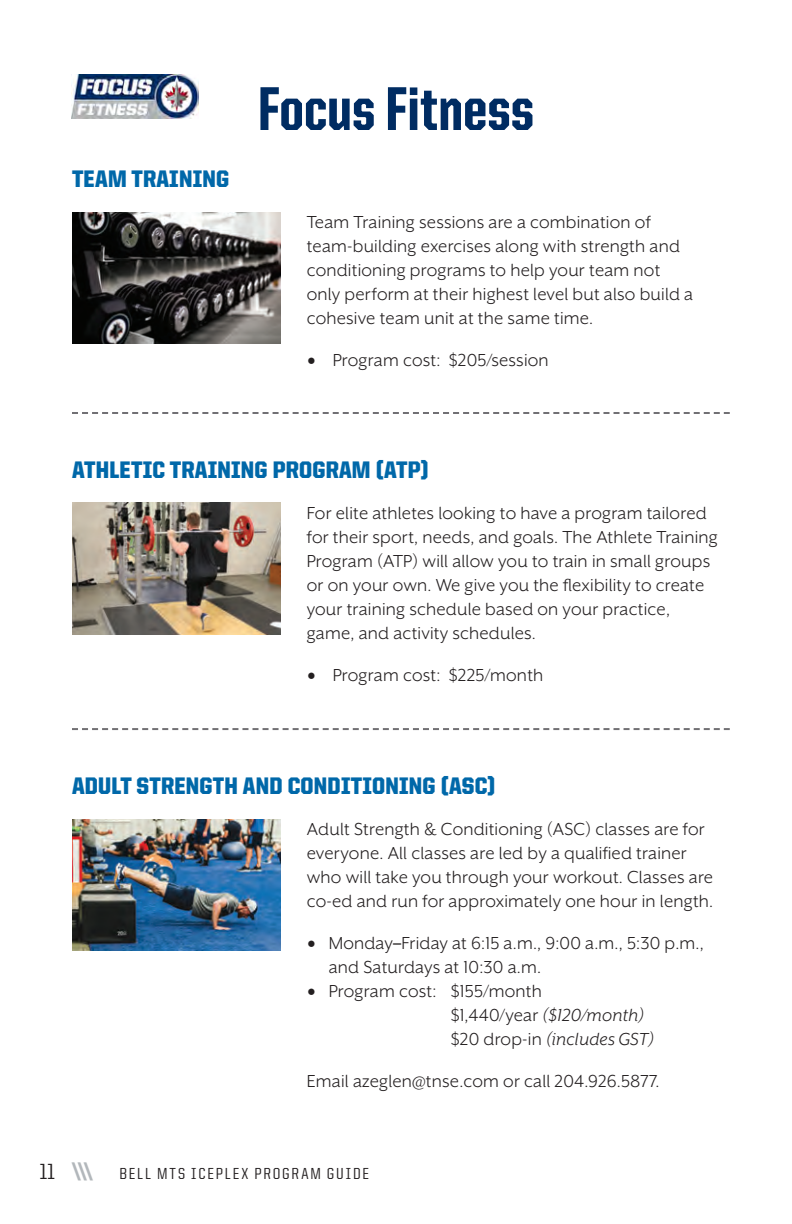
<style>
.page{position:relative;width:792px;height:1224px;background:#fff}
.page>*{position:absolute;margin:0;border:0;box-sizing:border-box;transform-origin:0 0}
.t1{font:800 62px "United Sans Cond";color:#002c62}
.t2{font:900 24px "United Sans Semi Cond";letter-spacing:.01em;color:#0068a9}
.t3{font:20px/24px "Mr Eaves XL San OT";letter-spacing:.01em;color:#231f20}
.t4{font:500 16px "United Sans Semi Cond";letter-spacing:.12em;color:#231f20}
.s1{font-family:"Minion Pro";font-size:24px}
.s2{font-weight:700}
.s3{font-style:italic}
.s4{font-size:22px}
.s5{font-weight:800;font-style:italic;font-size:22px;color:#b2b7bb}
</style>
<div class="page">
<img style="left:72px;top:212px;width:208px;height:132px">
<img style="left:72px;top:503px;width:208px;height:131px">
<img style="left:72px;top:819px;width:208px;height:132px">
<svg style="left:72px;top:412px;width:658px;height:2px"></svg>
<svg style="left:72px;top:728px;width:658px;height:2px"></svg>
<img style="left:72px;top:74px;width:127px;height:45px">
<p class="t2" style="left:72px;top:166px;width:159px">TEAM TRAINING</p>
<h1 class="t1" style="left:258px;top:76px;width:278px">Focus Fitness</h1>
<p class="t3" style="left:307px;top:210px;width:388px">Team Training sessions are a combination of team-building exercises along with strength and conditioning programs to help your team not only perform at their highest level but also build a cohesive team unit at the same time.</p>
<p class="t3" style="left:307px;top:348px;width:243px"><span class="s1">•</span> Program cost: $205/session</p>
<p class="t2" style="left:72px;top:457px;width:358px">ATHLETIC TRAINING PROGRAM (ATP)</p>
<p class="t3" style="left:307px;top:501px;width:413px">For elite athletes looking to have a program tailored for their sport, needs, and goals. The Athlete Training Program (ATP) will allow you to train in small groups or on your own. We give you the flexibility to create your training schedule based on your practice, game, and activity schedules.</p>
<p class="t3" style="left:307px;top:663px;width:238px"><span class="s1">•</span> Program cost: $225/month</p>
<p class="t2" style="left:72px;top:773px;width:425px">ADULT STRENGTH AND CONDITIONING (ASC)</p>
<p class="t3" style="left:307px;top:817px;width:408px">Adult Strength &amp; Conditioning (ASC) classes are for everyone. All classes are led by a qualified trainer who will take you through your workout. Classes are co-ed and run for approximately one hour in length.</p>
<p class="t3" style="left:329px;top:931px;width:377px;text-indent:-22px"><span class="s1">•</span> Monday<span class="s2">–</span>Friday at 6:15 a.m., 9:00 a.m., 5:30 p.m., and Saturdays at 10:30 a.m.</p>
<p class="t3" style="left:451px;top:979px;width:205px;text-indent:-144px"><span class="s1">•</span> Program cost: $155/month<br>$1,440/year <span class="s3">($120/month) </span>$20 drop-in <span class="s3">(includes GST)</span></p>
<p class="t3" style="left:307px;top:1069px;width:354px">Email azeglen@tnse.com or call 204.926.5877.</p>
<p class="t4" style="left:39px;top:1165px;width:331px"><span class="s4">11</span> <span class="s5">|||</span> BELL MTS ICEPLEX PROGRAM GUIDE</p>
</div>
